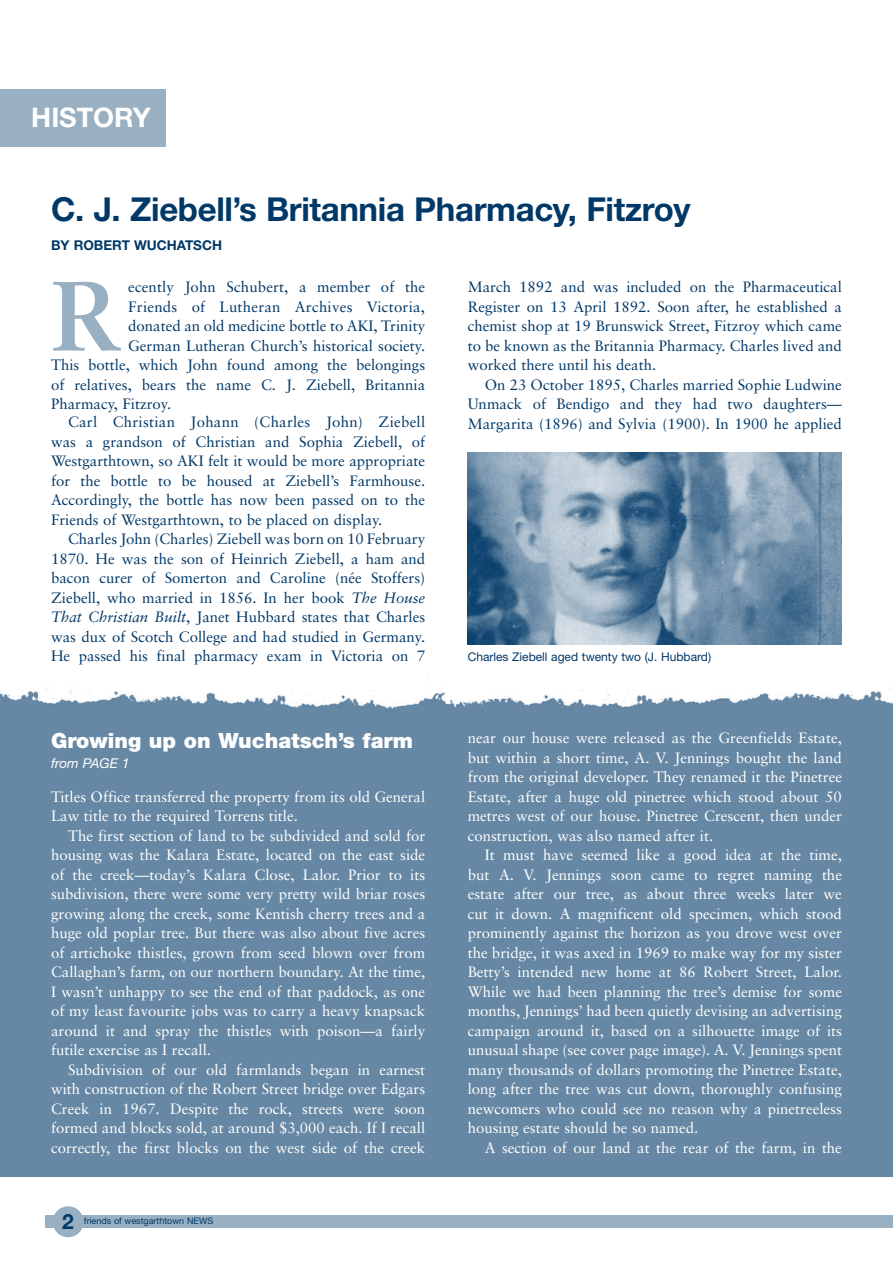
<style>
.page{position:relative;width:893px;height:1263px;background:#fff}
.page>*{position:absolute;margin:0;border:0;box-sizing:border-box;transform-origin:0 0}
.t1{font:700 98.85px "Sabon";color:#99afc2}
.t2{font:700 33px "Helvetica Neue";letter-spacing:-.01em;color:#003867}
.t3{font:700 27px "Helvetica Neue";color:#fff}
.t4{font:900 21px "Helvetica Neue";color:#fff}
.t5{font:700 21px "Helvetica Neue";color:#003867}
.t6{font:15px/19.5px "Sabon";color:#fff;text-align:justify}
.t7{font:15px/19.5px "Sabon";color:#003867;text-align:justify}
.t8{font:700 13.5px "Helvetica Neue";color:#003867}
.t9{font:italic 13.5px "Helvetica Neue";color:#fff}
.t10{font:12px "Helvetica Neue";color:#003867}
.t11{font:9px "Helvetica Neue";color:#003867}
.s1{font-style:italic}
</style>
<div class="page">
<img style="left:425px;top:689px;width:417px;height:35px">
<img style="left:0;top:688px;width:425px;height:36px">
<img style="left:842px;top:688px;width:51px;height:36px">
<div style="left:0;top:724px;width:893px;height:453px;background:#6688a4"></div>
<div style="left:45px;top:1215px;width:848px;height:12px;background:#99afc2"></div>
<div style="left:53px;top:1206px;width:31px;height:31px;background:#99afc2;border-radius:50%"></div>
<img style="left:468px;top:452px;width:374px;height:193px">
<div style="left:0;top:89px;width:166px;height:57px;background:#99afc2"></div>
<h3 class="t3" style="left:31px;top:101px;width:47px">HISTO</h3>
<h3 class="t3" style="left:114px;top:101px;width:38px">RY</h3>
<h2 class="t2" style="left:51px;top:189px;width:641px">C. J. Ziebell’s Britannia Pharmacy, Fitzroy</h2>
<p class="t8" style="left:51px;top:237px;width:173px">By Robert Wuc hatsc h</p>
<h1 class="t1" style="left:51px;top:255px;width:73px">R</h1>
<p class="t7" style="left:128px;top:277px;width:298px">ecently John Schubert, a member of the</p>
<p class="t7" style="left:128px;top:297px;width:298px">Friends of Lutheran Archives Victoria,</p>
<p class="t7" style="left:128px;top:316px;width:298px">donated an old medicine bottle to AKI, Trinity</p>
<p class="t7" style="left:128px;top:336px;width:298px">German Lutheran Church’s historical society.</p>
<p class="t7" style="left:51px;top:355px;width:376px">This bottle, which John found among the belongings</p>
<p class="t7" style="left:51px;top:375px;width:376px">of relatives, bears the name C. J. Ziebell, Britannia</p>
<p class="t7" style="left:51px;top:394px;width:122px">Pharmacy, Fitzroy.</p>
<p class="t7" style="left:51px;top:412px;width:376px;text-indent:17px">Carl Christian Johann (Charles John) Ziebell was a grandson of Christian and Sophia Ziebell, of Westgarthtown, so AKI felt it would be more appropriate for the bottle to be housed at Ziebell’s Farmhouse.<br>Accordingly, the bottle has now been passed on to the Friends of Westgarthtown, to be placed on display.</p>
<p class="t7" style="left:51px;top:529px;width:376px;text-indent:17px">Charles John (Charles) Ziebell was born on 10 February 1870. He was the son of Heinrich Ziebell, a ham and bacon curer of Somerton and Caroline (née Stoffers)<br>Ziebell, who married in 1856. In her book <span class="s1">The House That Christian Built</span>, Janet Hubbard states that Charles was dux of Scotch College and had studied in Germany.<br>He passed his final pharmacy exam in Victoria on 7</p>
<h3 class="t4" style="left:51px;top:728px;width:364px">Growing up on Wuchatsch’s farm</h3>
<p class="t9" style="left:51px;top:755px;width:80px">from PAGE 1</p>
<p class="t6" style="left:51px;top:787px;width:376px">Titles Office transferred the property from its old General<br>Law title to the required Torrens title.</p>
<p class="t6" style="left:51px;top:826px;width:376px;text-indent:17px">The first section of land to be subdivided and sold for housing was the Kalara Estate, located on the east side of the creek—today’s Kalara Close, Lalor. Prior to its subdivision, there were some very pretty wild briar roses growing along the creek, some Kentish cherry trees and a huge old poplar tree. But there was also about five acres of artichoke thistles, grown from seed blown over from Callaghan’s farm, on our northern boundary. At the time, I wasn’t unhappy to see the end of that paddock, as one of my least favourite jobs was to carry a heavy knapsack around it and spray the thistles with poison—a fairly futile exercise as I recall.</p>
<p class="t6" style="left:51px;top:1060px;width:376px;text-indent:17px">Subdivision of our old farmlands began in earnest with construction of the Robert Street bridge over Edgars Creek in 1967. Despite the rock, streets were soon formed and blocks sold, at around $3,000 each. If I recall correctly, the first blocks on the west side of the creek</p>
<h3 class="t5" style="left:62px;top:1208px;width:13px">2</h3>
<p class="t11" style="left:84px;top:1215px;width:131px">friends of westgarthtown NEWS</p>
<p class="t7" style="left:468px;top:277px;width:376px">March 1892 and was included on the Pharmaceutical Register on 13 April 1892. Soon after, he established a chemist shop at 19 Brunswick Street, Fitzroy which came to be known as the Britannia Pharmacy. Charles lived and worked there until his death.</p>
<p class="t7" style="left:468px;top:375px;width:376px;text-indent:17px">On 23 October 1895, Charles married Sophie Ludwine Unmack of Bendigo and they had two daughters— Margarita (1896) and Sylvia (1900). In 1900 he applied</p>
<p class="t10" style="left:468px;top:649px;width:245px">Charles Ziebell aged twenty two (J. Hubbard)</p>
<p class="t6" style="left:468px;top:728px;width:376px">near our house were released as the Greenfields Estate, but within a short time, A. V. Jennings bought the land from the original developer. They renamed it the Pinetree Estate, after a huge old pinetree which stood about 50 metres west of our house. Pinetree Crescent, then under construction, was also named after it.</p>
<p class="t6" style="left:468px;top:845px;width:376px;text-indent:17px">It must have seemed like a good idea at the time, but A. V. Jennings soon came to regret naming the estate after our tree, as about three weeks later we cut it down. A magnificent old specimen, which stood prominently against the horizon as you drove west over the bridge, it was axed in 1969 to make way for my sister Betty’s intended new home at 86 Robert Street, Lalor.<br>While we had been planning the tree’s demise for some months, Jennings’ had been quietly devising an advertising campaign around it, based on a silhouette image of its unusual shape (see cover page image). A. V. Jennings spent many thousands of dollars promoting the Pinetree Estate, long after the tree was cut down, thoroughly confusing newcomers who could see no reason why a pinetreeless housing estate should be so named.</p>
<p class="t6" style="left:485px;top:1137px;width:359px">A section of our land at the rear of the farm, in the</p>
</div>
